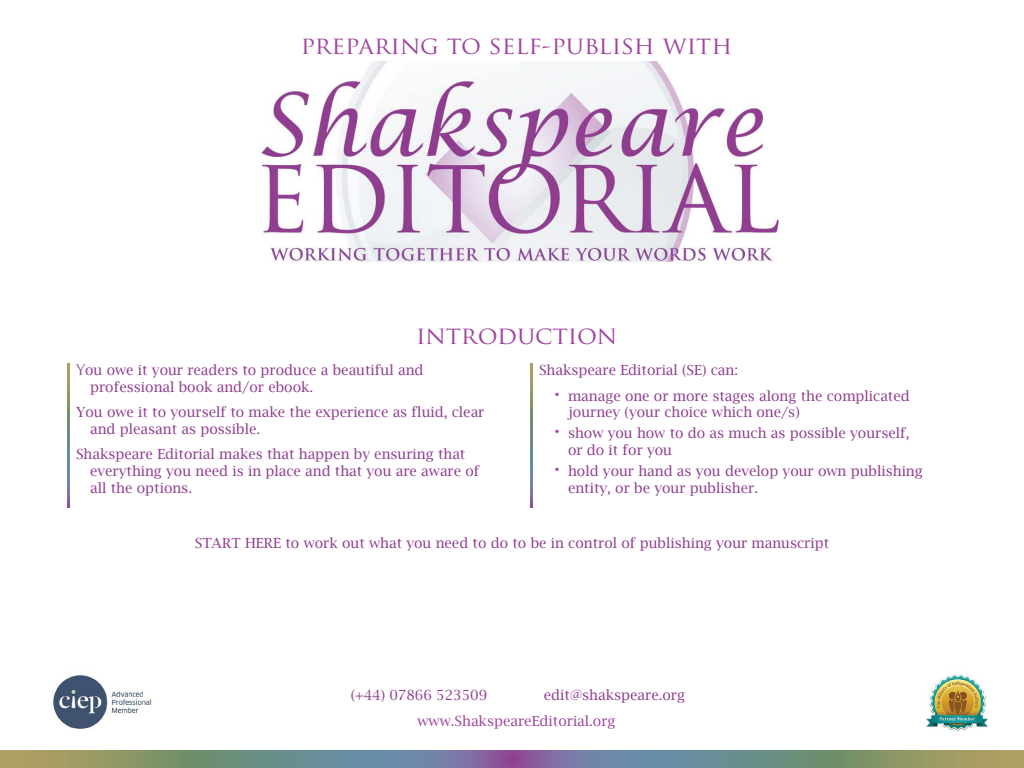
<style>
.page{position:relative;width:1024px;height:768px;background:#fff}
.page>*{position:absolute;margin:0;border:0;box-sizing:border-box;transform-origin:0 0}
.t1{font:24px "Trajan Pro";color:#9f449e}
.By_the_by{font:14px/16.8px "Lucida Bright";color:#903e90}
.Contact{font:14px "Lucida Bright";color:#903e90}
.Contact-2{font:14px "Lucida Bright";color:#9f449e}
.s1{font-family:"Trajan Pro"}
.s2{font-size:23px;color:#9f449e}
</style>
<div class="page">
<svg style="left:0;top:750px;width:1024px;height:18px;background:#7e8b83"></svg>
<img style="left:53px;top:675px;width:99px;height:54px">
<img style="left:926px;top:674px;width:62px;height:57px">
<img style="left:261px;top:62px;width:517px;height:200px">
<svg style="left:530px;top:363px;width:3px;height:145px"></svg>
<svg style="left:67px;top:363px;width:3px;height:145px"></svg>
<p class="t1" style="left:301px;top:30px;width:433px">preparing to self-publish with</p>
<p class="t1" style="left:416px;top:320px;width:202px">introduction</p>
<p class="By_the_by" style="left:90px;top:362px;width:335px;text-indent:-14px"><span class="s1">Y</span>ou owe it your readers to produce a beautiful and professional book and/or ebook.</p>
<p class="By_the_by" style="left:90px;top:404px;width:396px;text-indent:-14px">You owe it to yourself to make the experience as fluid, clear and pleasant as possible.</p>
<p class="By_the_by" style="left:90px;top:446px;width:391px;text-indent:-14px">Shakspeare Editorial makes that happen by ensuring that everything you need is in place and that you are aware of all the options.</p>
<p class="By_the_by" style="left:539px;top:362px;width:201px">Shakspeare Editorial (SE) can:</p>
<p class="By_the_by" style="left:568px;top:387px;width:343px;text-indent:-18px"><span class="s2">•</span> manage one or more stages along the complicated journey (your choice which one/s)</p>
<p class="By_the_by" style="left:568px;top:425px;width:343px;text-indent:-18px"><span class="s2">•</span> show you how to do as much as possible yourself, or do it for you</p>
<p class="By_the_by" style="left:568px;top:462px;width:356px;text-indent:-18px"><span class="s2">•</span> hold your hand as you develop your own publishing entity, or be your publisher.</p>
<p class="By_the_by" style="left:195px;top:534px;width:636px">START HERE to work out what you need to do to be in control of publishing your manuscript</p>
<p class="Contact" style="left:351px;top:687px;width:138px">(+44) 07866 523509</p>
<p class="Contact" style="left:544px;top:687px;width:143px">edit@shakspeare.org</p>
<p class="Contact-2" style="left:418px;top:713px;width:200px">www.ShakspeareEditorial.org</p>
</div>
